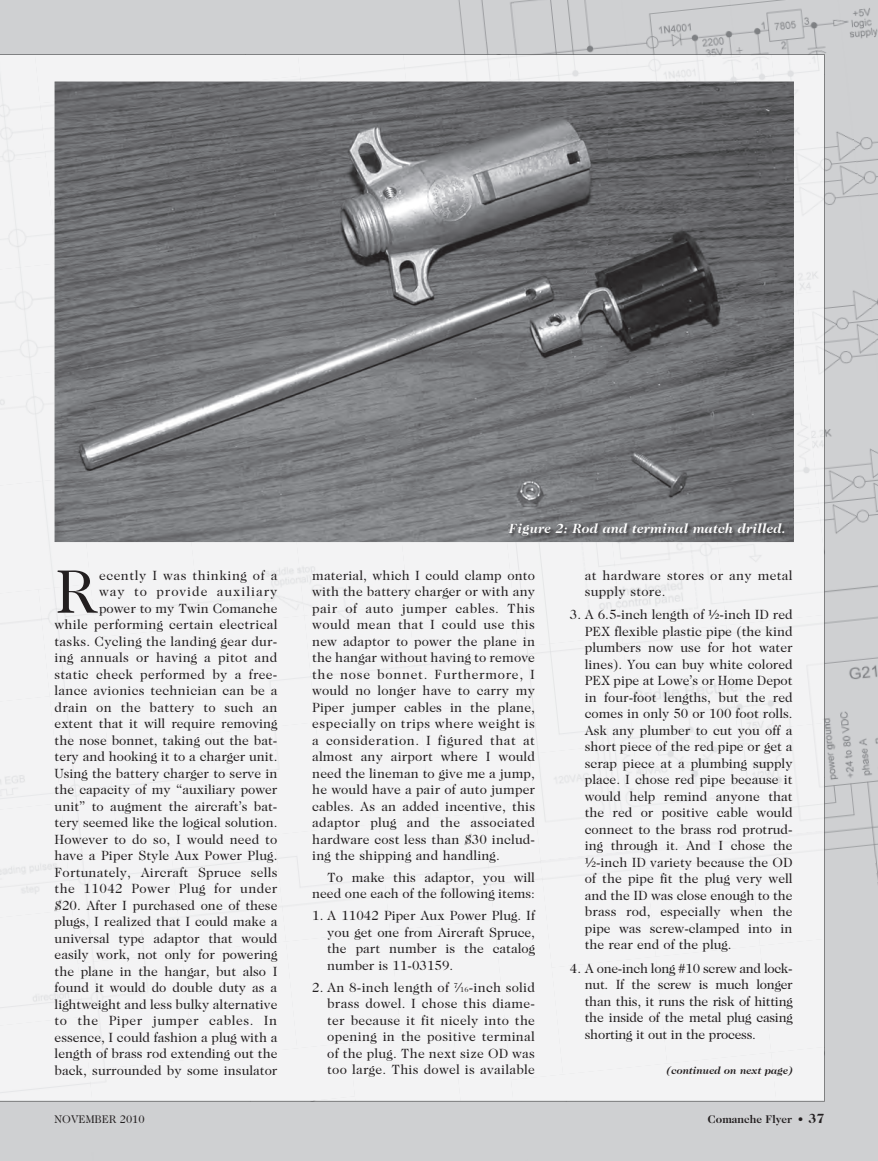
<style>
.page{position:relative;width:878px;height:1161px;background:#fff}
.page>*{position:absolute;margin:0;border:0;box-sizing:border-box;transform-origin:0 0}
.t1{font:62.1px "Caslon Two Twenty Four";color:#231f20}
.t2{font:13.5px/16.5px "Caslon Two Twenty Four";color:#231f20;text-align:justify}
.t3{font:13.5px/16.5px "Caslon Two Twenty Four";letter-spacing:.02em;color:#231f20}
.t4{font:italic 700 13.5px "Caslon Two Twenty Four";letter-spacing:.01em;color:#fff}
.t5{font:700 11.25px "Caslon Two Twenty Four";color:#231f20}
.t6{font:11.25px "Caslon Two Twenty Four";color:#231f20}
.t7{font:italic 700 10.5px "Caslon Two Twenty Four";color:#231f20}
.s1{font-size:7.35px}
.s2{font-size:13.5px}
</style>
<div class="page">
<div style="left:404px;top:0;width:108px;height:38px;background:#cfd0d2"></div>
<img style="left:512px;top:0;width:109px;height:54px">
<img style="left:621px;top:0;width:108px;height:54px">
<img style="left:729px;top:0;width:108px;height:57px">
<img style="left:837px;top:0;width:41px;height:213px">
<div style="left:364px;top:38px;width:156px;height:16px;background:#cfd0d2"></div>
<img style="left:824px;top:57px;width:49px;height:265px">
<div style="left:861px;top:213px;width:17px;height:109px;background:#cfd0d2"></div>
<img style="left:825px;top:322px;width:53px;height:105px">
<img style="left:825px;top:427px;width:53px;height:107px">
<img style="left:825px;top:640px;width:53px;height:107px">
<img style="left:825px;top:747px;width:53px;height:109px">
<img style="left:874px;top:854px;width:4px;height:108px">
<div style="left:521px;top:1102px;width:54px;height:59px;background:#cfd0d2"></div>
<div style="left:792px;top:1068px;width:86px;height:93px;background:#cfd0d2"></div>
<img style="left:403px;top:56px;width:105px;height:26px">
<img style="left:40px;top:102px;width:15px;height:55px">
<img style="left:508px;top:56px;width:263px;height:26px">
<div style="left:0;top:157px;width:55px;height:107px;background:#f3f3f4"></div>
<svg style="left:759px;top:80px;width:15px;height:2px"></svg>
<div style="left:0;top:264px;width:55px;height:108px;background:#f3f3f4"></div>
<img style="left:794px;top:268px;width:25px;height:239px">
<div style="left:0;top:372px;width:55px;height:108px;background:#f3f3f4"></div>
<div style="left:796px;top:291px;width:28px;height:216px;background:#f3f3f4"></div>
<div style="left:0;top:480px;width:86px;height:109px;background:#f3f3f4"></div>
<div style="left:38px;top:584px;width:81px;height:261px;background:#f3f3f4"></div>
<div style="left:507px;top:542px;width:105px;height:94px;background:#f3f3f4"></div>
<img style="left:612px;top:542px;width:105px;height:94px">
<div style="left:96px;top:626px;width:104px;height:118px;background:#f3f3f4"></div>
<div style="left:200px;top:615px;width:104px;height:118px;background:#f3f3f4"></div>
<div style="left:304px;top:604px;width:104px;height:118px;background:#f3f3f4"></div>
<div style="left:408px;top:594px;width:116px;height:117px;background:#f3f3f4"></div>
<div style="left:0;top:696px;width:61px;height:107px;background:#f3f3f4"></div>
<div style="left:518px;top:636px;width:104px;height:107px;background:#f3f3f4"></div>
<div style="left:622px;top:625px;width:104px;height:118px;background:#f3f3f4"></div>
<div style="left:726px;top:615px;width:98px;height:117px;background:#f3f3f4"></div>
<div style="left:107px;top:733px;width:104px;height:112px;background:#f3f3f4"></div>
<div style="left:315px;top:711px;width:104px;height:113px;background:#f3f3f4"></div>
<div style="left:419px;top:700px;width:116px;height:113px;background:#f3f3f4"></div>
<div style="left:0;top:803px;width:72px;height:107px;background:#f3f3f4"></div>
<div style="left:529px;top:743px;width:104px;height:107px;background:#f3f3f4"></div>
<div style="left:633px;top:732px;width:104px;height:118px;background:#f3f3f4"></div>
<div style="left:737px;top:723px;width:87px;height:116px;background:#f3f3f4"></div>
<div style="left:170px;top:834px;width:104px;height:118px;background:#f3f3f4"></div>
<div style="left:378px;top:813px;width:105px;height:117px;background:#f3f3f4"></div>
<div style="left:483px;top:807px;width:80px;height:245px;background:#f3f3f4"></div>
<div style="left:540px;top:850px;width:104px;height:118px;background:#f3f3f4"></div>
<div style="left:748px;top:831px;width:76px;height:115px;background:#f3f3f4"></div>
<div style="left:78px;top:952px;width:104px;height:91px;background:#f3f3f4"></div>
<div style="left:286px;top:930px;width:104px;height:113px;background:#f3f3f4"></div>
<div style="left:390px;top:919px;width:115px;height:113px;background:#f3f3f4"></div>
<div style="left:0;top:1017px;width:92px;height:84px;background:#f3f3f4"></div>
<div style="left:551px;top:956px;width:104px;height:96px;background:#f3f3f4"></div>
<div style="left:655px;top:946px;width:104px;height:104px;background:#f3f3f4"></div>
<div style="left:89px;top:1043px;width:260px;height:58px;background:#f3f3f4"></div>
<div style="left:453px;top:1026px;width:60px;height:75px;background:#f3f3f4"></div>
<img style="left:310px;top:1096px;width:45px;height:5px">
<img style="left:496px;top:54px;width:223px;height:2px">
<img style="left:719px;top:54px;width:105px;height:1px">
<img style="left:824px;top:74px;width:1px;height:475px">
<img style="left:824px;top:549px;width:1px;height:498px">
<img style="left:719px;top:55px;width:105px;height:20px">
<div style="left:566px;top:1050px;width:258px;height:51px;background:#f3f3f4"></div>
<img style="left:55px;top:82px;width:739px;height:460px">
<img style="left:508px;top:523px;width:280px;height:17px">
<p class="t4" style="left:508px;top:521px;width:278px">Figure 2: Rod and terminal match drilled.</p>
<p class="t2" style="left:55px;top:567px;width:224px;text-align:right">ecently I was thinking of a<br>way to provide auxiliary<br>power to my Twin Comanche<br>while performing certain electrical tasks. Cycling the landing gear dur&shy;ing annuals or having a pitot and static check performed by a free&shy;lance avionics technician can be a drain on the battery to such an extent that it will require removing the nose bonnet, taking out the bat&shy;tery and hooking it to a charger unit.<br>Using the battery charger to serve in the capacity of my “auxiliary power unit” to augment the aircraft’s bat&shy;tery seemed like the logical solution.<br>However to do so, I would need to have a Piper Style Aux Power Plug.<br>Fortunately, Aircraft Spruce sells the 11042 Power Plug for under $20. After I purchased one of these plugs, I realized that I could make a universal type adaptor that would easily work, not only for powering the plane in the hangar, but also I found it would do double duty as a lightweight and less bulky alternative to the Piper jumper cables. In essence, I could fashion a plug with a length of brass rod extending out the back, surrounded by some insulator</p>
<p class="t2" style="left:312px;top:567px;width:224px">material, which I could clamp onto with the battery charger or with any pair of auto jumper cables. This would mean that I could use this new adaptor to power the plane in the hangar without having to remove the nose bonnet. Furthermore, I would no longer have to carry my Piper jumper cables in the plane, especially on trips where weight is a consideration. I figured that at almost any airport where I would need the lineman to give me a jump, he would have a pair of auto jumper cables. As an added incentive, this adaptor plug and the associated hardware cost less than $30 includ&shy;ing the shipping and handling.</p>
<h1 class="t1" style="left:55px;top:556px;width:43px">R</h1>
<p class="t2" style="left:312px;top:869px;width:224px;text-align:right">To make this adaptor, you will need one each of the following items:</p>
<p class="t2" style="left:327px;top:907px;width:209px;text-indent:-15px">1. A 11042 Piper Aux Power Plug. If you get one from Aircraft Spruce, the part number is the catalog number is 11-03159.</p>
<p class="t2" style="left:327px;top:979px;width:209px;text-indent:-15px">2. An 8-inch length of <sup>7</sup>⁄<span class="s1">16</span>-inch solid brass dowel. I chose this diame&shy;ter because it fit nicely into the opening in the positive terminal of the plug. The next size OD was too large. This dowel is available</p>
<p class="t3" style="left:585px;top:567px;width:209px">at hardware stores or any metal supply store.</p>
<p class="t2" style="left:585px;top:606px;width:209px;text-indent:-15px">3. A 6.5-inch length of ½-inch ID red PEX flexible plastic pipe (the kind plumbers now use for hot water lines). You can buy white colored PEX pipe at Lowe’s or Home Depot in four-foot lengths, but the red comes in only 50 or 100 foot rolls.<br>Ask any plumber to cut you off a short piece of the red pipe or get a scrap piece at a plumbing supply place. I chose red pipe because it would help remind anyone that the red or positive cable would connect to the brass rod protrud&shy;ing through it. And I chose the ½-inch ID variety because the OD of the pipe fit the plug very well and the ID was close enough to the brass rod, especially when the pipe was screw-clamped into in the rear end of the plug.</p>
<p class="t2" style="left:585px;top:960px;width:209px;text-indent:-15px">4. A one-inch long #10 screw and lock&shy;nut. If the screw is much longer than this, it runs the risk of hitting the inside of the metal plug casing shorting it out in the process.</p>
<p class="t7" style="left:666px;top:1064px;width:128px">(continued on next page)</p>
<p class="t6" style="left:55px;top:1112px;width:92px">NOVEMBER 2010</p>
<p class="t5" style="left:708px;top:1112px;width:118px">Comanche Flyer • <span class="s2">37</span></p>
</div>
